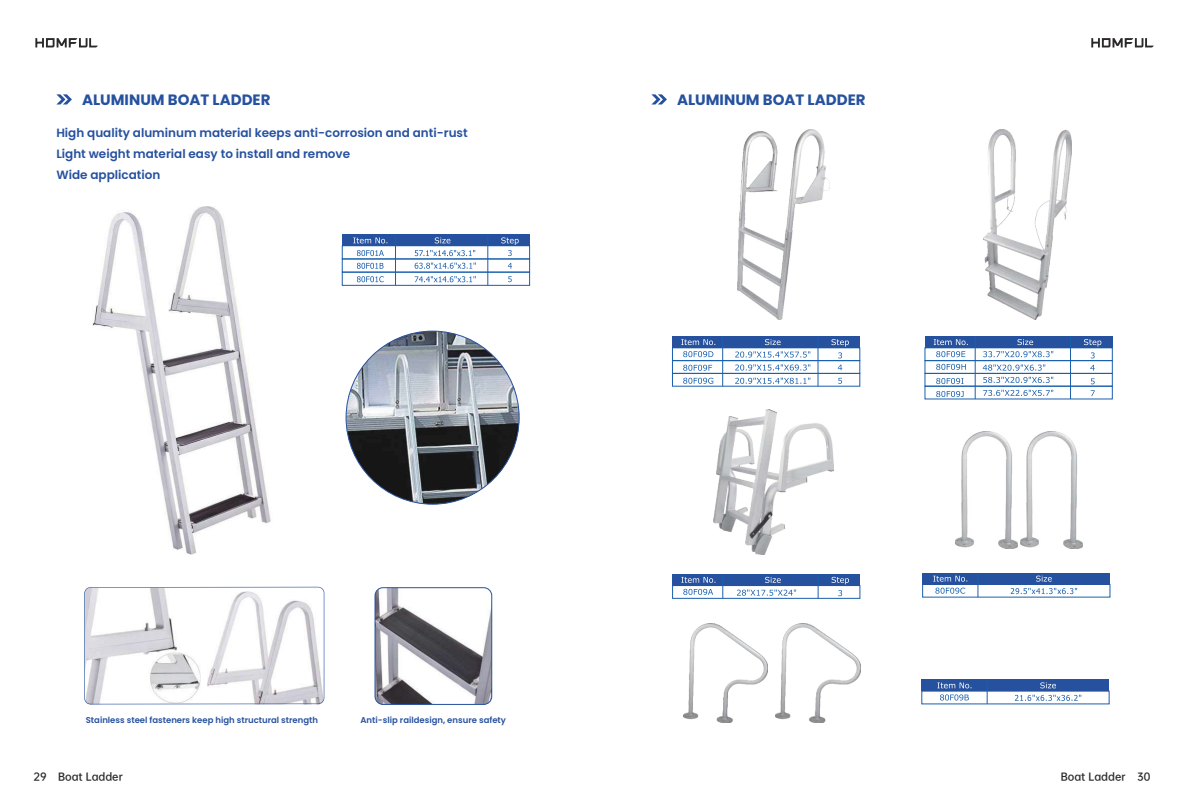
<style>
.page{position:relative;width:1190px;height:807px;background:#fff}
.page>*{position:absolute;margin:0;border:0;box-sizing:border-box;transform-origin:0 0}
.t1{font:700 15px "Poppins";color:#26519f}
.t2{font:600 12px/21px "Poppins";color:#26519f}
.t3{font:10px "OPPO Sans B";color:#2b2829}
.t4{font:600 8.5px "Poppins";color:#26519f}
</style>
<div class="page">
<svg style="left:1091px;top:38px;width:63px;height:9px"></svg>
<svg style="left:35px;top:38px;width:63px;height:9px"></svg>
<img style="left:92px;top:206px;width:179px;height:349px">
<img style="left:346px;top:331px;width:173px;height:173px;border-radius:87px">
<div style="left:342px;top:245px;width:188px;height:14px;border:1px solid #1a5fac"></div>
<div style="left:342px;top:235px;width:188px;height:11px;background:#26519f"></div>
<hr style="left:395px;top:235px;width:1px;height:50px;background:#1a5fac">
<svg style="left:353px;top:238px;width:34px;height:5px"></svg>
<svg style="left:435px;top:237px;width:15px;height:6px"></svg>
<hr style="left:488px;top:235px;width:1px;height:50px;background:#1a5fac">
<div style="left:342px;top:272px;width:188px;height:14px;border:1px solid #1a5fac"></div>
<svg style="left:357px;top:250px;width:27px;height:6px"></svg>
<svg style="left:357px;top:263px;width:27px;height:6px"></svg>
<svg style="left:357px;top:276px;width:27px;height:6px"></svg>
<svg style="left:508px;top:276px;width:4px;height:6px"></svg>
<svg style="left:508px;top:263px;width:4px;height:6px"></svg>
<svg style="left:501px;top:237px;width:18px;height:19px"></svg>
<svg style="left:415px;top:250px;width:60px;height:6px"></svg>
<svg style="left:415px;top:263px;width:61px;height:6px"></svg>
<svg style="left:415px;top:276px;width:61px;height:6px"></svg>
<img style="left:375px;top:589px;width:117px;height:114px">
<div style="left:375px;top:587px;width:117px;height:118px;border:1px solid #26519f;border-radius:8px"></div>
<svg style="left:84px;top:587px;width:240px;height:117px"></svg>
<img style="left:984px;top:130px;width:87px;height:190px">
<img style="left:714px;top:409px;width:120px;height:146px">
<img style="left:737px;top:130px;width:92px;height:190px">
<div style="left:672px;top:336px;width:188px;height:12px;background:#26519f"></div>
<hr style="left:722px;top:336px;width:1px;height:50px;background:#1a5fac">
<svg style="left:681px;top:339px;width:34px;height:6px"></svg>
<svg style="left:765px;top:339px;width:16px;height:6px"></svg>
<hr style="left:818px;top:336px;width:1px;height:50px;background:#1a5fac">
<svg style="left:683px;top:351px;width:30px;height:6px"></svg>
<div style="left:672px;top:360px;width:188px;height:14px;border:1px solid #1a5fac"></div>
<svg style="left:831px;top:339px;width:18px;height:19px"></svg>
<div style="left:672px;top:373px;width:188px;height:13px;border:1px solid #1a5fac"></div>
<svg style="left:683px;top:365px;width:29px;height:6px"></svg>
<svg style="left:683px;top:378px;width:30px;height:6px"></svg>
<svg style="left:735px;top:351px;width:75px;height:7px"></svg>
<svg style="left:735px;top:364px;width:75px;height:7px"></svg>
<svg style="left:735px;top:378px;width:75px;height:6px"></svg>
<svg style="left:838px;top:365px;width:4px;height:5px"></svg>
<svg style="left:838px;top:378px;width:4px;height:6px"></svg>
<div style="left:925px;top:336px;width:188px;height:12px;background:#26519f"></div>
<hr style="left:975px;top:336px;width:1px;height:63px;background:#1a5fac">
<svg style="left:934px;top:339px;width:34px;height:6px"></svg>
<svg style="left:1017px;top:339px;width:16px;height:6px"></svg>
<hr style="left:1070px;top:336px;width:1px;height:63px;background:#1a5fac">
<svg style="left:936px;top:351px;width:29px;height:6px"></svg>
<div style="left:925px;top:360px;width:188px;height:14px;border:1px solid #1a5fac"></div>
<svg style="left:1084px;top:339px;width:17px;height:19px"></svg>
<div style="left:925px;top:373px;width:188px;height:13px;border:1px solid #1a5fac"></div>
<div style="left:925px;top:386px;width:188px;height:13px;border:1px solid #1a5fac"></div>
<svg style="left:936px;top:364px;width:30px;height:6px"></svg>
<svg style="left:936px;top:378px;width:28px;height:6px"></svg>
<svg style="left:936px;top:391px;width:28px;height:6px"></svg>
<svg style="left:983px;top:351px;width:70px;height:6px"></svg>
<svg style="left:983px;top:364px;width:62px;height:7px"></svg>
<svg style="left:983px;top:377px;width:70px;height:6px"></svg>
<svg style="left:983px;top:390px;width:70px;height:6px"></svg>
<svg style="left:1090px;top:365px;width:5px;height:6px"></svg>
<svg style="left:1091px;top:378px;width:4px;height:6px"></svg>
<svg style="left:1091px;top:390px;width:4px;height:6px"></svg>
<div style="left:672px;top:585px;width:188px;height:14px;border:1px solid #1a5fac"></div>
<div style="left:673px;top:574px;width:187px;height:12px;background:#26519f"></div>
<svg style="left:723px;top:586px;width:1px;height:12px"></svg>
<svg style="left:681px;top:577px;width:34px;height:6px"></svg>
<svg style="left:765px;top:577px;width:16px;height:6px"></svg>
<svg style="left:818px;top:586px;width:1px;height:12px"></svg>
<svg style="left:832px;top:577px;width:17px;height:7px"></svg>
<svg style="left:683px;top:589px;width:30px;height:6px"></svg>
<svg style="left:838px;top:590px;width:4px;height:6px"></svg>
<svg style="left:737px;top:590px;width:59px;height:6px"></svg>
<img style="left:684px;top:624px;width:84px;height:98px">
<img style="left:776px;top:624px;width:84px;height:98px">
<img style="left:956px;top:431px;width:62px;height:117px">
<img style="left:1021px;top:431px;width:62px;height:117px">
<div style="left:922px;top:680px;width:187px;height:11px;background:#26519f"></div>
<svg style="left:987px;top:691px;width:1px;height:13px"></svg>
<svg style="left:937px;top:683px;width:35px;height:5px"></svg>
<svg style="left:1040px;top:682px;width:16px;height:6px"></svg>
<svg style="left:940px;top:694px;width:29px;height:7px"></svg>
<svg style="left:1015px;top:695px;width:66px;height:6px"></svg>
<div style="left:922px;top:584px;width:188px;height:13px;border:1px solid #1a5fac"></div>
<div style="left:923px;top:573px;width:187px;height:11px;background:#26519f"></div>
<svg style="left:978px;top:584px;width:1px;height:13px"></svg>
<svg style="left:933px;top:576px;width:34px;height:6px"></svg>
<svg style="left:1036px;top:576px;width:16px;height:6px"></svg>
<svg style="left:935px;top:588px;width:30px;height:6px"></svg>
<svg style="left:1011px;top:588px;width:66px;height:6px"></svg>
<svg style="left:56px;top:94px;width:16px;height:11px"></svg>
<svg style="left:651px;top:94px;width:16px;height:11px"></svg>
<p class="t1" style="left:82px;top:91px;width:190px">ALUMINUM BOAT LADDER</p>
<p class="t1" style="left:677px;top:91px;width:190px">ALUMINUM BOAT LADDER</p>
<p class="t2" style="left:56px;top:122px;width:413px">High quality aluminum material keeps anti-corrosion and anti-rust<br>Light weight material easy to install and remove<br>Wide application</p>
<p class="t4" style="left:86px;top:715px;width:234px">Stainless steel fasteners keep high structural strength</p>
<p class="t4" style="left:361px;top:715px;width:147px">Anti-slip raildesign, ensure safety</p>
<p class="t3" style="left:34px;top:772px;width:91px">29 Boat Ladder</p>
<p class="t3" style="left:1061px;top:772px;width:91px">Boat Ladder 30</p>
</div>
